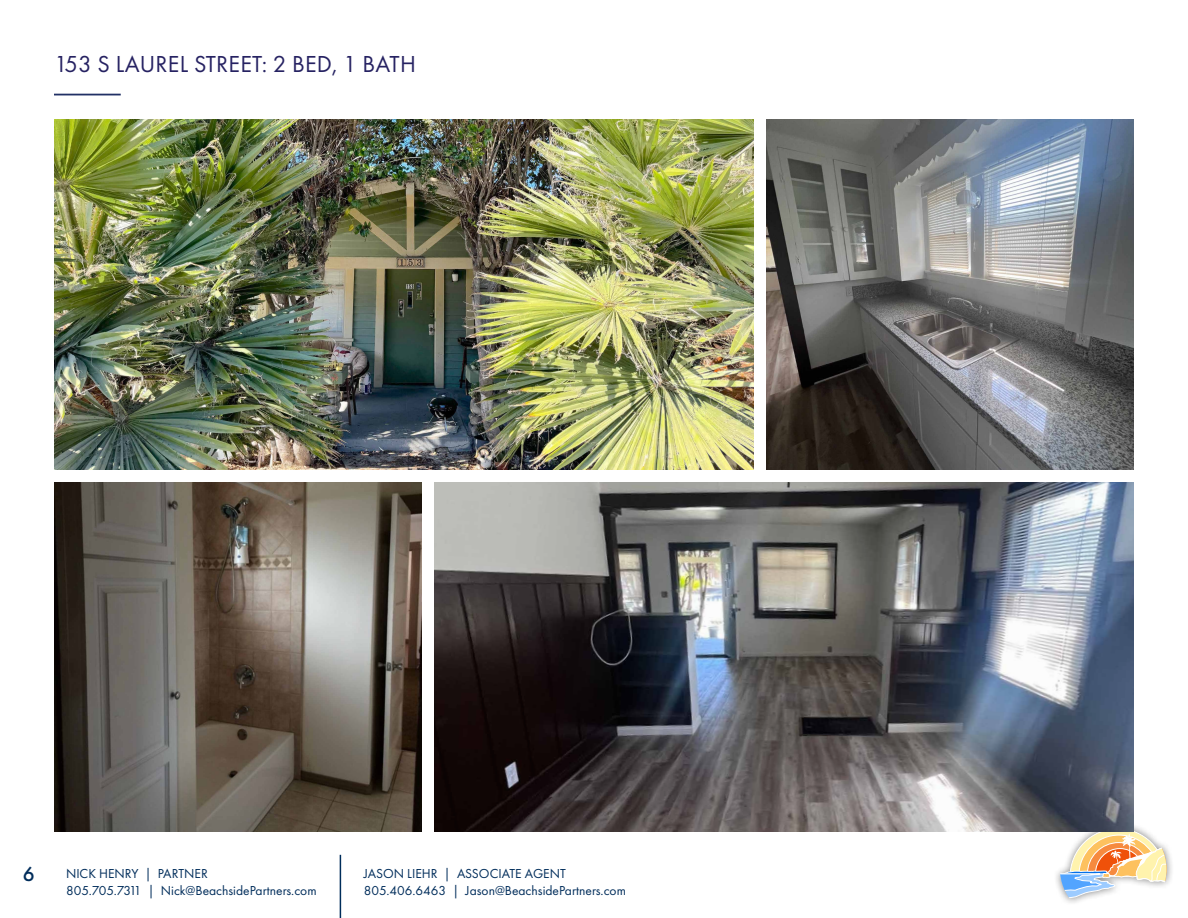
<style>
.page{position:relative;width:1188px;height:918px;background:#fff}
.page>*{position:absolute;margin:0;border:0;box-sizing:border-box;transform-origin:0 0}
.t1{font:24px "Futura PT";letter-spacing:.01em;color:#262262}
.t2{font:500 21px "Futura PT";color:#002d5b}
.t3{font:13.5px/16.2px "Futura PT";color:#002d5b}
</style>
<div class="page">
<hr style="left:340px;top:855px;width:1px;height:63px;background:#002d5b">
<div style="left:1052px;top:821px;width:123px;height:84px;background:#000;opacity:.5"></div>
<svg style="left:1060px;top:828px;width:107px;height:75px"></svg>
<img style="left:434px;top:482px;width:700px;height:350px">
<hr style="left:54px;top:94px;width:67px;height:1px;background:#213165">
<img style="left:54px;top:120px;width:700px;height:349px">
<img style="left:767px;top:120px;width:367px;height:349px">
<img style="left:54px;top:482px;width:367px;height:350px">
<h1 class="t1" style="left:54px;top:50px;width:363px">153 S LAUREL STREET: 2 BED, 1 BATH</h1>
<h2 class="t2" style="left:23px;top:862px;width:13px">6</h2>
<p class="t3" style="left:364px;top:866px;width:264px">JASON LIEHR | ASSOCIATE AGENT<br>805.406.6463 | Jason@BeachsidePartners.com</p>
<p class="t3" style="left:66px;top:866px;width:252px">NICK HENRY | PARTNER<br>805.705.7311 | Nick@BeachsidePartners.com</p>
</div>
